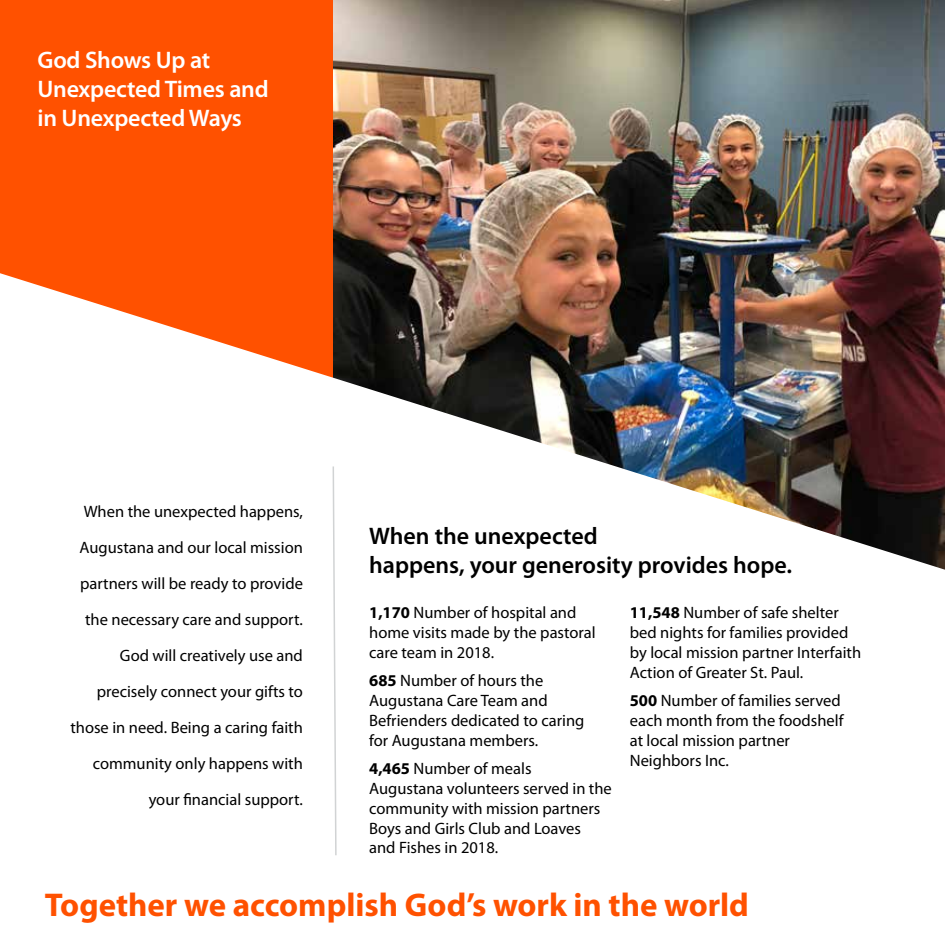
<style>
.page{position:relative;width:945px;height:945px;background:#fff}
.page>*{position:absolute;margin:0;border:0;box-sizing:border-box;transform-origin:0 0}
.t1{font:700 33px "Myriad Pro";color:#ff5100}
.t2{font:600 24px/28.8px "Myriad Pro";color:#000}
.t3{font:600 24px/28.8px "Myriad Pro";letter-spacing:-.01em;color:#fff}
.t4{font:16.5px/19.8px "Myriad Pro";color:#000}
.s1{font-weight:700}
</style>
<div class="page">
<img style="left:333px;top:0;width:612px;height:273px">
<div style="left:0;top:0;width:333px;height:510px;background:#ff5100"></div>
<img style="left:0;top:273px;width:945px;height:297px">
<svg style="left:332px;top:465px;width:5px;height:391px"></svg>
<h2 class="t3" style="left:37px;top:45px;width:233px">God Shows Up at<br>Unexpected Times and in Unexpected Ways</h2>
<p class="t4" style="left:70px;top:493px;width:234px;line-height:36px;text-align:right">When the unexpected happens,<br>Augustana and our local mission partners will be ready to provide the necessary care and support.<br>God will creatively use and precisely connect your gifts to those in need. Being a caring faith community only happens with your financial support.</p>
<h2 class="t2" style="left:369px;top:521px;width:425px">When the unexpected<br>happens, your generosity provides hope.</h2>
<p class="t4" style="left:369px;top:603px;width:228px"><span class="s1">1,170</span> Number of hospital and home visits made by the pastoral care team in 2018.</p>
<p class="t4" style="left:369px;top:671px;width:217px"><span class="s1">685</span> Number of hours the<br>Augustana Care Team and<br>Befrienders dedicated to caring for Augustana members.</p>
<p class="t4" style="left:369px;top:758px;width:244px"><span class="s1">4,465</span> Number of meals<br>Augustana volunteers served in the community with mission partners<br>Boys and Girls Club and Loaves<br>and Fishes in 2018.</p>
<p class="t4" style="left:630px;top:603px;width:233px"><span class="s1">11,548</span> Number of safe shelter bed nights for families provided by local mission partner Interfaith<br>Action of Greater St. Paul.</p>
<p class="t4" style="left:630px;top:690px;width:215px"><span class="s1">500</span> Number of families served each month from the foodshelf at local mission partner<br>Neighbors Inc.</p>
<h1 class="t1" style="left:45px;top:883px;width:706px">Together we accomplish God’s work in the world</h1>
</div>
